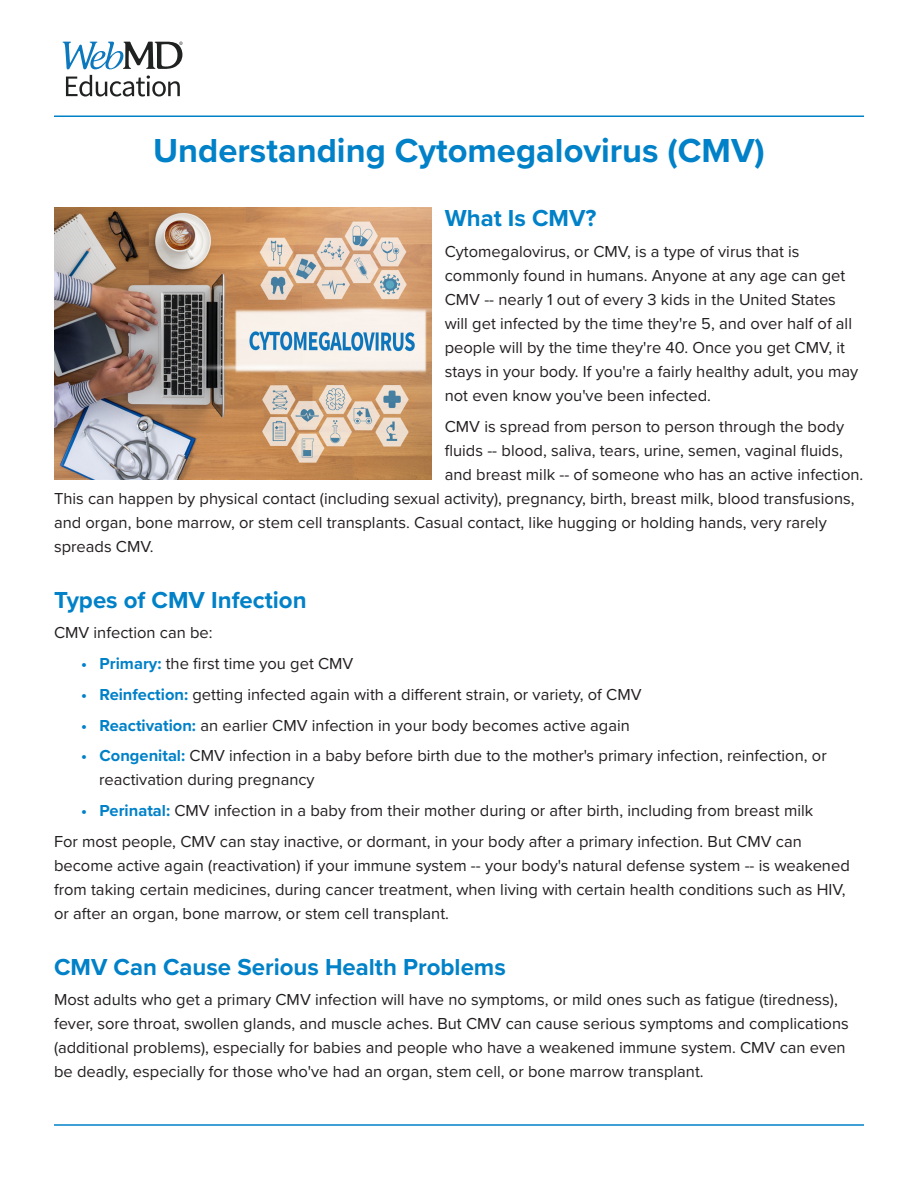
<style>
.page{position:relative;width:918px;height:1188px;background:#fff}
.page>*{position:absolute;margin:0;border:0;box-sizing:border-box;transform-origin:0 0}
.t1{font:700 34.5px "Proxima Nova";color:#0181c8}
.t2{font:700 24px "Proxima Nova";color:#0181c8}
.t3{font:16.5px/24px "Proxima Nova";color:#231f20}
.s1{font-weight:700;color:#0181c8}
</style>
<div class="page">
<hr style="left:54px;top:116px;width:810px;height:1px;background:#0181c8">
<hr style="left:54px;top:1124px;width:810px;height:2px;background:#0181c8">
<svg style="left:63px;top:42px;width:120px;height:55px"></svg>
<img style="left:54px;top:207px;width:377px;height:272px">
<p class="t1" style="left:153px;top:125px;width:613px">Understanding Cytomegalovirus (CMV)</p>
<p class="t2" style="left:445px;top:200px;width:153px">What Is CMV?</p>
<p class="t3" style="left:445px;top:239px;width:415px">Cytomegalovirus, or CMV, is a type of virus that is commonly found in humans. Anyone at any age can get CMV -- nearly 1 out of every 3 kids in the United States will get infected by the time they're 5, and over half of all people will by the time they're 40. Once you get CMV, it stays in your body. If you're a fairly healthy adult, you may not even know you've been infected.</p>
<p class="t3" style="left:445px;top:414px;width:401px">CMV is spread from person to person through the body</p>
<p class="t3" style="left:445px;top:438px;width:400px">fluids -- blood, saliva, tears, urine, semen, vaginal fluids,</p>
<p class="t3" style="left:445px;top:462px;width:420px">and breast milk -- of someone who has an active infection.</p>
<p class="t3" style="left:54px;top:486px;width:802px">This can happen by physical contact (including sexual activity), pregnancy, birth, breast milk, blood transfusions,</p>
<p class="t3" style="left:54px;top:510px;width:774px">and organ, bone marrow, or stem cell transplants. Casual contact, like hugging or holding hands, very rarely</p>
<p class="t3" style="left:54px;top:534px;width:101px">spreads CMV.</p>
<p class="t2" style="left:54px;top:582px;width:254px">Types of CMV Infection</p>
<p class="t3" style="left:54px;top:620px;width:160px">CMV infection can be:</p>
<p class="t3" style="left:81px;top:651px;width:274px"><span class="s1">• Primary:</span> the first time you get CMV</p>
<p class="t3" style="left:81px;top:682px;width:562px"><span class="s1">• Reinfection:</span> getting infected again with a different strain, or variety, of CMV</p>
<p class="t3" style="left:81px;top:712px;width:550px"><span class="s1">• Reactivation:</span> an earlier CMV infection in your body becomes active again</p>
<p class="t3" style="left:81px;top:743px;width:747px"><span class="s1">• Congenital:</span> CMV infection in a baby before birth due to the mother's primary infection, reinfection, or</p>
<p class="t3" style="left:99px;top:767px;width:217px">reactivation during pregnancy</p>
<p class="t3" style="left:81px;top:798px;width:734px"><span class="s1">• Perinatal:</span> CMV infection in a baby from their mother during or after birth, including from breast milk</p>
<p class="t3" style="left:54px;top:829px;width:797px">For most people, CMV can stay inactive, or dormant, in your body after a primary infection. But CMV can become active again (reactivation) if your immune system -- your body's natural defense system -- is weakened from taking certain medicines, during cancer treatment, when living with certain health conditions such as HIV, or after an organ, bone marrow, or stem cell transplant.</p>
<p class="t2" style="left:54px;top:949px;width:453px">CMV Can Cause Serious Health Problems</p>
<p class="t3" style="left:54px;top:987px;width:796px">Most adults who get a primary CMV infection will have no symptoms, or mild ones such as fatigue (tiredness), fever, sore throat, swollen glands, and muscle aches. But CMV can cause serious symptoms and complications (additional problems), especially for babies and people who have a weakened immune system. CMV can even be deadly, especially for those who've had an organ, stem cell, or bone marrow transplant.</p>
</div>
